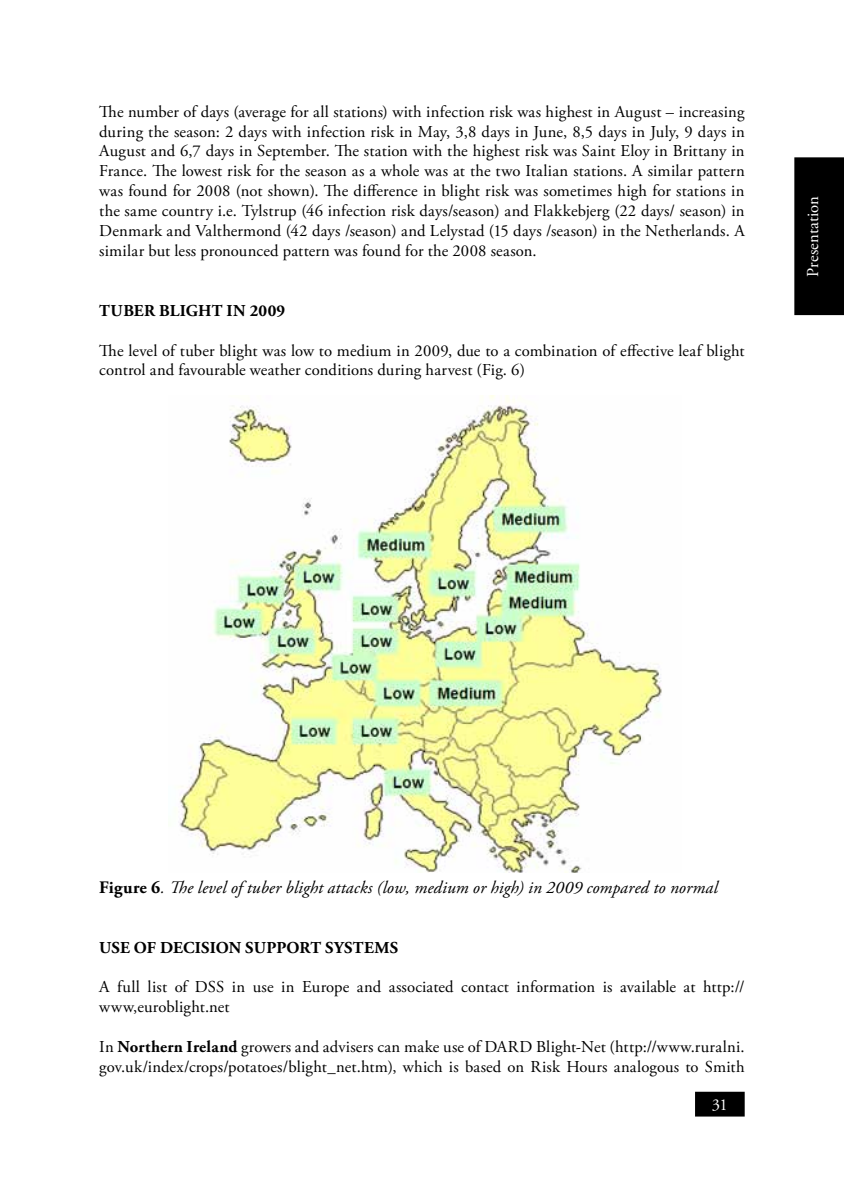
<style>
.page{position:relative;width:844px;height:1191px;background:#fff}
.page>*{position:absolute;margin:0;border:0;box-sizing:border-box;transform-origin:0 0}
.t1{font:italic 17.5px "Adobe Garamond Pro";letter-spacing:.005em;color:#000}
.t2{font:16.62px/19.9px "Adobe Garamond Pro";letter-spacing:.01em;color:#000}
.t3{font:700 16.62px "Adobe Garamond Pro";letter-spacing:.03em;color:#000}
.t4{font:16.62px "Adobe Garamond Pro";color:#fff}
.s1{font-weight:700;font-style:normal}
.s2{font-weight:700}
</style>
<div class="page">
<div style="left:695px;top:1092px;width:48px;height:23px;background:#000"></div>
<div style="left:694px;top:1091px;width:50px;height:25px;border:2px solid #000"></div>
<div style="left:794px;top:157px;width:49px;height:158px;background:#000"></div>
<img style="left:179px;top:396px;width:483px;height:476px">
<p class="t2" style="left:99px;top:102px;width:646px;text-align:justify">The number of days (average for all stations) with infection risk was highest in August – increasing during the season: 2 days with infection risk in May, 3,8 days in June, 8,5 days in July, 9 days in August and 6,7 days in September. The station with the highest risk was Saint Eloy in Brittany in France. The lowest risk for the season as a whole was at the two Italian stations. A similar pattern was found for 2008 (not shown). The difference in blight risk was sometimes high for stations in the same country i.e. Tylstrup (46 infection risk days/season) and Flakkebjerg (22 days/ season) in Denmark and Valthermond (42 days /season) and Lelystad (15 days /season) in the Netherlands. A similar but less pronounced pattern was found for the 2008 season.</p>
<p class="t3" style="left:99px;top:301px;width:187px">TUBER BLIGHT IN 2009</p>
<p class="t2" style="left:99px;top:341px;width:646px">The level of tuber blight was low to medium in 2009, due to a combination of effective leaf blight control and favourable weather conditions during harvest (Fig. 6)</p>
<p class="t4" style="left:802px;top:276px;width:82px;rotate:-90deg">Presentation</p>
<p class="t1" style="left:99px;top:877px;width:619px"><span class="s1">FIGURE 6</span>. The level of tuber blight attacks (low, medium or high) in 2009 compared to normal</p>
<p class="t3" style="left:99px;top:937px;width:300px">USE OF DECISION SUPPORT SYSTEMS</p>
<p class="t2" style="left:99px;top:977px;width:646px">A full list of DSS in use in Europe and associated contact information is available at http:// www,euroblight.net</p>
<p class="t2" style="left:99px;top:1037px;width:646px">In <span class="s2">NORTHERN IRELAND</span> growers and advisers can make use of DARD Blight-Net (http://www.ruralni. gov.uk/index/crops/potatoes/blight_net.htm), which is based on Risk Hours analogous to Smith</p>
<p class="t4" style="left:711px;top:1095px;width:17px">31</p>
</div>
